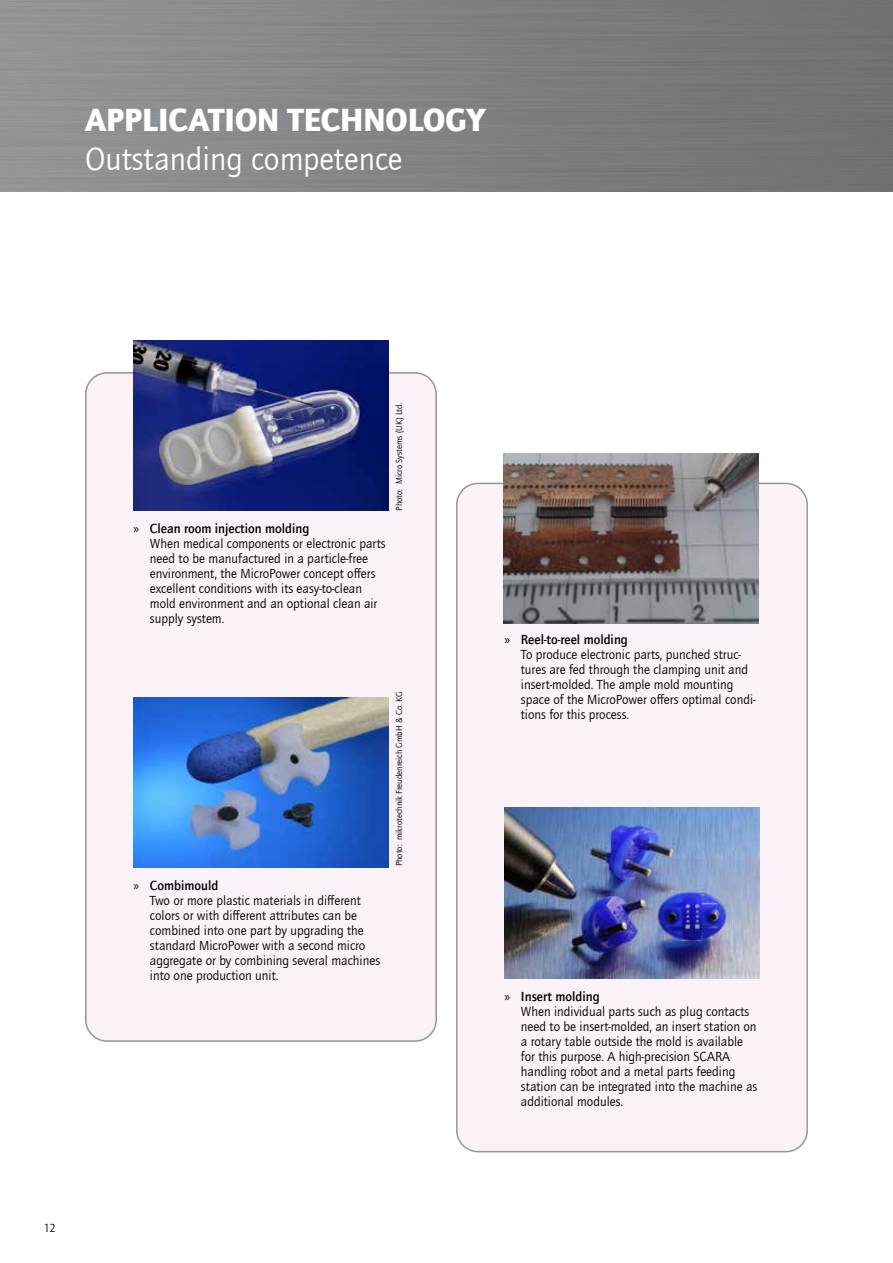
<style>
.page{position:relative;width:893px;height:1263px;background:#fff}
.page>*{position:absolute;margin:0;border:0;box-sizing:border-box;transform-origin:0 0}
.t1{font:900 33px "Quay Sans ITC Com";color:#fff}
.t2{font:33px "Quay Sans ITC Com";color:#fff}
.t3{font:13.5px/15px "Quay Sans ITC Com";color:#000}
.t4{font:12px "Quay Sans ITC Com";color:#000}
.t5{font:9px "Quay Sans ITC Com";color:#000}
.s1{font-family:"Myriad Pro"}
.s2{font-weight:500}
</style>
<div class="page">
<div style="left:0;top:0;width:893px;height:191px;background:linear-gradient(to right,#939698,#6d7073)"></div>
<div style="left:457px;top:483px;width:350px;height:669px;background:#faf2f7;border-radius:21px"></div>
<div style="left:456px;top:483px;width:352px;height:669px;border:2px solid #939598;border-radius:21px"></div>
<div style="left:86px;top:373px;width:350px;height:668px;background:#faf2f7;border-radius:21px"></div>
<div style="left:85px;top:372px;width:352px;height:670px;border:2px solid #939598;border-radius:21px"></div>
<img style="left:504px;top:808px;width:256px;height:170px">
<img style="left:133px;top:697px;width:256px;height:170px">
<img style="left:503px;top:454px;width:256px;height:169px">
<img style="left:133px;top:340px;width:256px;height:170px">
<h1 class="t1" style="left:85px;top:99px;width:402px">APPLICATION TECHNOLOGY</h1>
<h1 class="t2" style="left:85px;top:140px;width:319px">Outstanding competence</h1>
<p class="t3" style="left:150px;top:521px;width:237px;text-indent:-16px"><span class="s1">»</span> <span class="s2">Clean room injection molding<br></span>When medical components or electronic parts need to be manufactured in a particle-free environment, the MicroPower concept offers excellent conditions with its easy-to-clean mold environment and an optional clean air supply system.</p>
<p class="t5" style="left:394px;top:510px;width:109px;rotate:-90deg">Photo: Micro Systems (UK) Ltd.</p>
<p class="t3" style="left:150px;top:878px;width:232px;text-indent:-16px"><span class="s1">»</span> <span class="s2">Combimould<br></span>Two or more plastic materials in different colors or with different attributes can be combined into one part by upgrading the standard MicroPower with a second micro aggregate or by combining several machines into one production unit.</p>
<p class="t5" style="left:394px;top:866px;width:176px;rotate:-90deg">Photo: mikrotechnik Freudenreich GmbH &amp; Co. KG</p>
<p class="t4" style="left:44px;top:1220px;width:13px">12</p>
<p class="t3" style="left:521px;top:632px;width:236px;text-indent:-16px"><span class="s1">»</span> <span class="s2">Reel-to-reel molding<br></span>To produce electronic parts, punched struc&shy;tures are fed through the clamping unit and insert-molded. The ample mold mounting space of the MicroPower offers optimal condi&shy;tions for this process.</p>
<p class="t3" style="left:521px;top:989px;width:238px;text-indent:-16px"><span class="s1">»</span> <span class="s2">Insert molding<br></span>When individual parts such as plug contacts need to be insert-molded, an insert station on a rotary table outside the mold is available for this purpose. A high-precision SCARA handling robot and a metal parts feeding station can be integrated into the machine as additional modules.</p>
</div>
